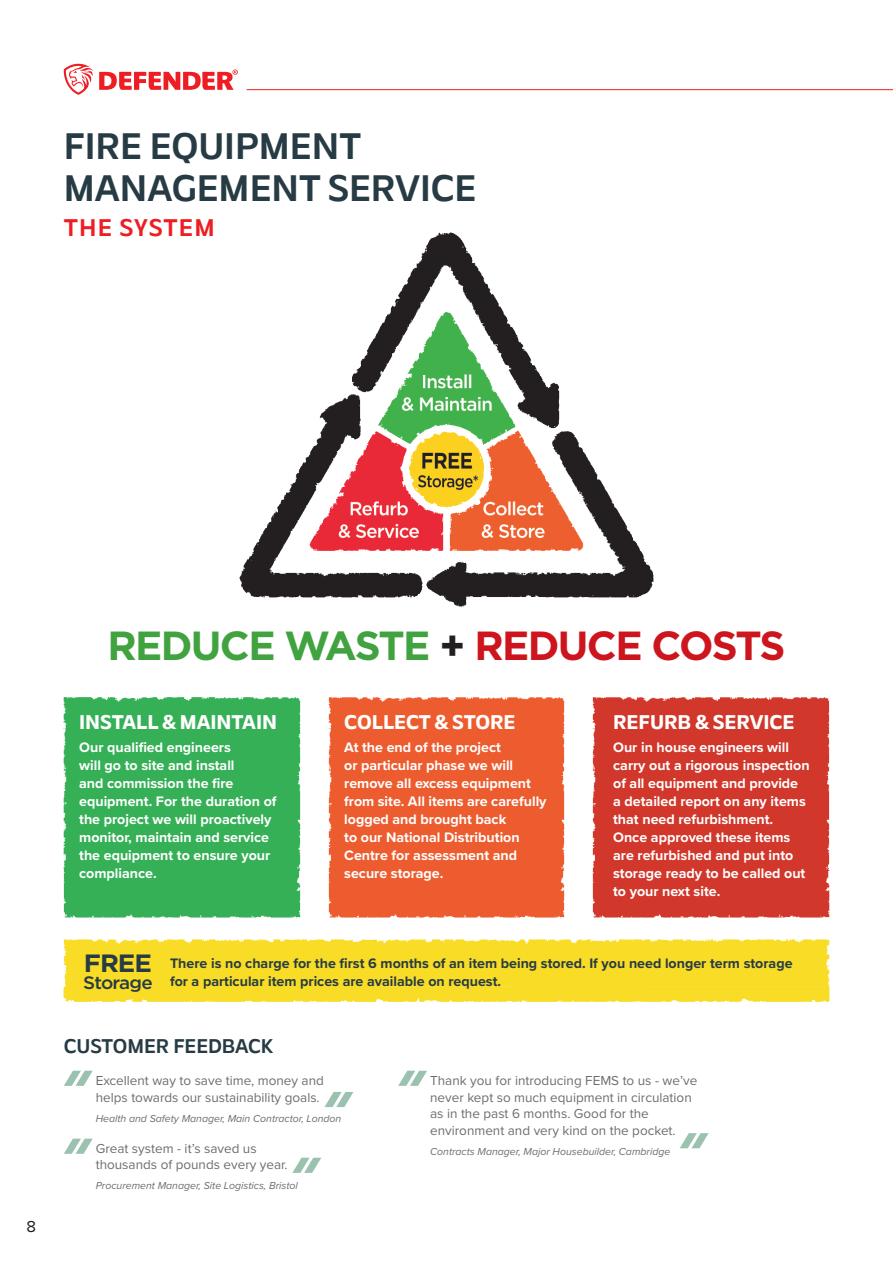
<style>
.page{position:relative;width:893px;height:1263px;background:#fff}
.page>*{position:absolute;margin:0;border:0;box-sizing:border-box;transform-origin:0 0}
.t1{font:700 40.65px "Gotham";letter-spacing:-.04em;color:#40a340}
.t2{font:500 39px/42px "Massilia";color:#273b44}
.t3{font:500 25.5px "Massilia";letter-spacing:.045em;color:#ee1d23}
.t4{font:700 25.05px "Gotham";color:#273b44;scale:1.05 1}
.t5{font:700 21px "Massilia";color:#fff}
.t6{font:500 21px "Massilia";color:#273b44}
.t7{font:500 18px "Gotham";letter-spacing:-.045em;color:#273b44;scale:1.05 1}
.t8{font:16.5px "Proxima Nova";color:#231f20}
.t9{font:700 14.25px/18px "Proxima Nova";color:#fff}
.t10{font:700 14.25px/18px "Proxima Nova";color:#273b44}
.t11{font:13.5px/16.5px "Proxima Nova";color:#6c6d70}
.t12{font:italic 10.5px "Proxima Nova";color:#6c6d70}
.s1{color:#231f20}
.s2{color:#cd151d}
</style>
<div class="page">
<img style="left:239px;top:232px;width:415px;height:376px">
<svg style="left:64px;top:64px;width:174px;height:31px"></svg>
<svg style="left:64px;top:1071px;width:29px;height:15px"></svg>
<svg style="left:324px;top:1092px;width:29px;height:15px"></svg>
<svg style="left:64px;top:1138px;width:29px;height:16px"></svg>
<svg style="left:292px;top:1158px;width:29px;height:15px"></svg>
<svg style="left:398px;top:1071px;width:29px;height:15px"></svg>
<svg style="left:680px;top:1133px;width:29px;height:15px"></svg>
<img style="left:63px;top:697px;width:767px;height:305px">
<img style="left:251px;top:870px;width:127px;height:117px">
<img style="left:515px;top:870px;width:127px;height:117px">
<hr style="left:247px;top:89px;width:646px;height:1px;background:#ee1d23">
<p class="t2" style="left:64px;top:122px;width:414px">FIRE EQUIPMENT<br>MANAGEMENT SERVICE</p>
<p class="t3" style="left:64px;top:210px;width:152px">THE SYSTEM</p>
<p class="t8" style="left:27px;top:1214px;width:11px">8</p>
<p class="t1" style="left:107px;top:619px;width:680px">REDUCE WASTE <span class="s1">+</span> <span class="s2">REDUCE COSTS</span></p>
<p class="t5" style="left:79px;top:708px;width:199px">INSTALL &amp; MAINTAIN</p>
<p class="t9" style="left:79px;top:738px;width:199px">Our qualified engineers<br>will go to site and install<br>and commission the fire equipment. For the duration of the project we will proactively monitor, maintain and service the equipment to ensure your compliance.</p>
<p class="t5" style="left:344px;top:708px;width:173px">COLLECT &amp; STORE</p>
<p class="t9" style="left:344px;top:738px;width:204px">At the end of the project<br>or particular phase we will remove all excess equipment from site. All items are carefully logged and brought back<br>to our National Distribution<br>Centre for assessment and secure storage.</p>
<p class="t5" style="left:613px;top:708px;width:183px">REFURB &amp; SERVICE</p>
<p class="t9" style="left:613px;top:738px;width:198px">Our in house engineers will carry out a rigorous inspection of all equipment and provide<br>a detailed report on any items that need refurbishment.<br>Once approved these items are refurbished and put into storage ready to be called out to your next site.</p>
<p class="t4" style="left:84px;top:946px;width:66px">FREE</p>
<p class="t7" style="left:83px;top:970px;width:68px">Storage</p>
<p class="t10" style="left:170px;top:954px;width:624px">There is no charge for the first 6 months of an item being stored. If you need longer term storage for a particular item prices are available on request.</p>
<p class="t6" style="left:64px;top:1031px;width:211px">CUSTOMER FEEDBACK</p>
<p class="t11" style="left:96px;top:1072px;width:230px">Excellent way to save time, money and helps towards our sustainability goals.</p>
<p class="t12" style="left:96px;top:1110px;width:247px">Health and Safety Manager, Main Contractor, London</p>
<p class="t11" style="left:96px;top:1139px;width:193px">Great system - it’s saved us thousands of pounds every year.</p>
<p class="t12" style="left:96px;top:1178px;width:204px">Procurement Manager, Site Logistics, Bristol</p>
<p class="t11" style="left:430px;top:1072px;width:269px">Thank you for introducing FEMS to us - we’ve never kept so much equipment in circulation as in the past 6 months. Good for the environment and very kind on the pocket.</p>
<p class="t12" style="left:430px;top:1143px;width:242px">Contracts Manager, Major Housebuilder, Cambridge</p>
</div>
